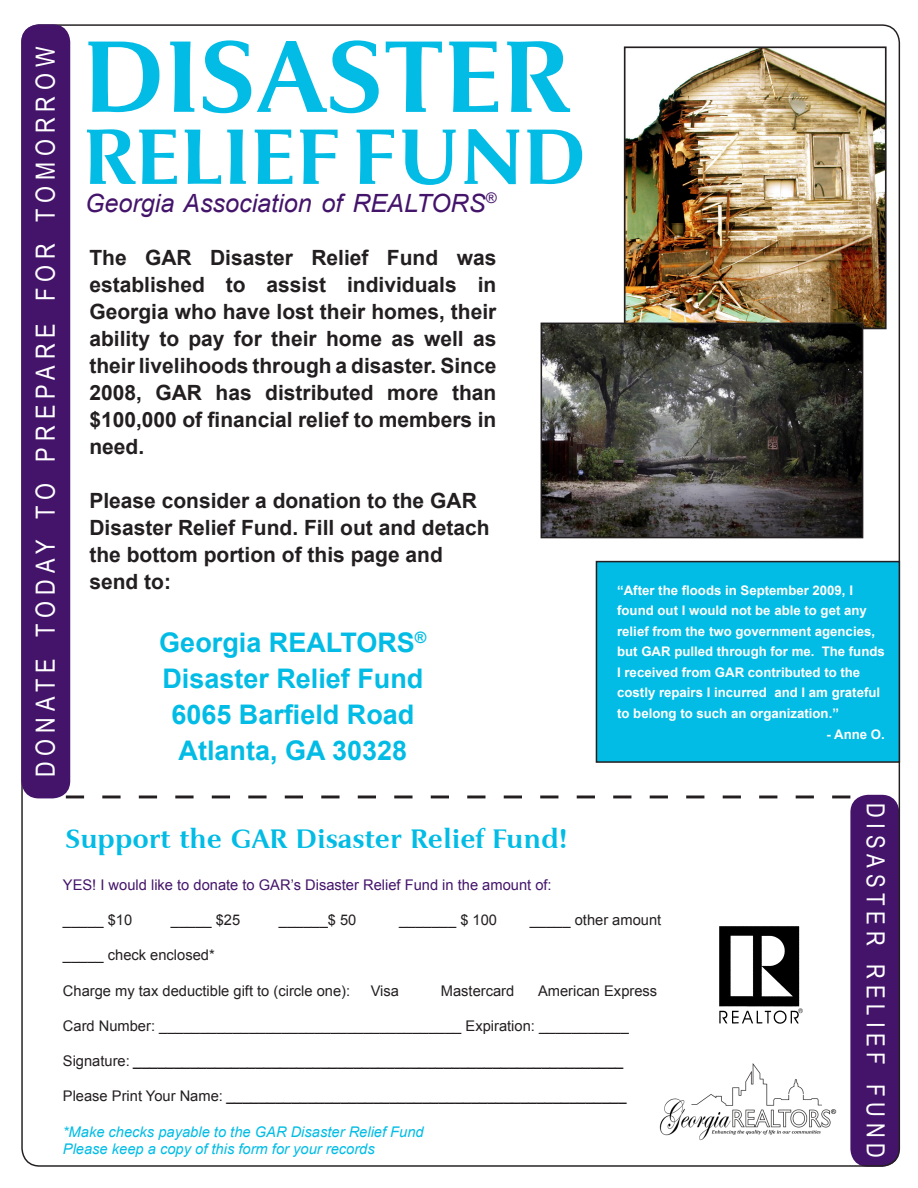
<style>
.page{position:relative;width:918px;height:1188px;background:#fff}
.page>*{position:absolute;margin:0;border:0;box-sizing:border-box;transform-origin:0 0}
.t1{font:103.35px "Jaguar JC Bold";color:#02bce5}
.t2{font:79.8px "Jaguar JC Bold";color:#02bce5}
.t3{font:700 27px "Arial";color:#02bce5}
.t4{font:27px "Jaguar JC Bold";color:#02bce5}
.t5{font:26.4px "Arial Narrow";letter-spacing:.23em;color:#fff}
.t6{font:italic 25.2px "Arial";color:#44146b}
.t7{font:24.9px "Arial Narrow";letter-spacing:.23em;color:#fff}
.t8{font:700 21px/27px "Arial";color:#231f20;text-align:justify}
.t9{font:14.7px "Arial";color:#231f20}
.t10{font:italic 14.7px "Arial";color:#231f20}
.t11{font:italic 14.7px "Arial";color:#02bce5}
.t12{font:14.7px "Arial";color:#44146b}
.t13{font:700 13.2px/20.5px "Arial";color:#fff}
.s1{font-style:normal}
</style>
<div class="page">
<div style="left:850px;top:795px;width:49px;height:372px;background:#44146b;border-radius:18px"></div>
<div style="left:21px;top:24px;width:49px;height:774px;background:#44146b;border-radius:18px"></div>
<svg style="left:66px;top:796px;width:784px;height:2px"></svg>
<img style="left:719px;top:927px;width:83px;height:97px">
<img style="left:627px;top:49px;width:257px;height:277px">
<div style="left:624px;top:46px;width:263px;height:283px;border:2px solid #231f20"></div>
<div style="left:596px;top:562px;width:303px;height:200px;background:#02bce5"></div>
<div style="left:596px;top:561px;width:304px;height:202px;border:2px solid #231f20"></div>
<img style="left:659px;top:1063px;width:178px;height:78px">
<img style="left:544px;top:326px;width:316px;height:209px">
<div style="left:541px;top:323px;width:322px;height:215px;border:2px solid #231f20"></div>
<p class="t5" style="left:26px;top:777px;width:733px;rotate:-90deg">DONATE TODAY TO PREPARE FOR TOMORROW</p>
<p class="t1" style="left:83px;top:18px;width:487px">DISASTER</p>
<p class="t2" style="left:83px;top:111px;width:504px">RELIEF FUND</p>
<p class="t6" style="left:85px;top:187px;width:413px">Georgia Association of REALTORS<sup>®</sup></p>
<p class="t8" style="left:89px;top:244px;width:408px">The GAR Disaster Relief Fund was established to assist individuals in Georgia who have lost their homes, their ability to pay for their home as well as their livelihoods through a disaster. Since 2008, GAR has distributed more than $100,000 of financial relief to members in need.</p>
<p class="t8" style="left:89px;top:487px;width:402px;text-align:left">Please consider a donation to the GAR<br>Disaster Relief Fund. Fill out and detach the bottom portion of this page and send to:</p>
<p class="t3" style="left:159px;top:624px;width:269px">Georgia REALTORS<sup>®</sup></p>
<p class="t3" style="left:162px;top:660px;width:263px">Disaster Relief Fund</p>
<p class="t3" style="left:171px;top:696px;width:245px">6065 Barfield Road</p>
<p class="t3" style="left:179px;top:732px;width:230px">Atlanta, GA 30328</p>
<p class="t13" style="left:617px;top:580px;width:269px">“After the floods in September 2009, I found out I would not be able to get any relief from the two government agencies, but GAR pulled through for me. The funds I received from GAR contributed to the costly repairs I incurred and I am grateful to belong to such an organization.”</p>
<p class="t13" style="left:827px;top:724px;width:60px">- Anne O.</p>
<p class="t4" style="left:66px;top:823px;width:503px">Support the GAR Disaster Relief Fund!</p>
<p class="t12" style="left:63px;top:875px;width:490px">YES! I would like to donate to GAR’s Disaster Relief Fund in the amount of:</p>
<p class="t9" style="left:63px;top:910px;width:71px">_____ $10</p>
<p class="t9" style="left:171px;top:910px;width:71px">_____ $25</p>
<p class="t9" style="left:279px;top:910px;width:79px">______$ 50</p>
<p class="t9" style="left:399px;top:910px;width:100px">_______ $ 100</p>
<p class="t9" style="left:530px;top:910px;width:133px">_____ other amount</p>
<p class="t9" style="left:63px;top:945px;width:153px">_____ check enclosed*</p>
<p class="t9" style="left:63px;top:981px;width:289px">Charge my tax deductible gift to (circle one):</p>
<p class="t9" style="left:371px;top:981px;width:30px">Visa</p>
<p class="t9" style="left:441px;top:981px;width:75px">Mastercard</p>
<p class="t9" style="left:538px;top:981px;width:121px">American Express</p>
<p class="t9" style="left:63px;top:1016px;width:567px">Card Number: _____________________________________ Expiration: ___________</p>
<p class="t10" style="left:63px;top:1051px;width:563px"><span class="s1">Signature:</span> ____________________________________________________________</p>
<p class="t10" style="left:63px;top:1087px;width:566px"><span class="s1">Please Print Your Name:</span> _________________________________________________</p>
<p class="t11" style="left:63px;top:1122px;width:362px">*Make checks payable to the GAR Disaster Relief Fund</p>
<p class="t11" style="left:63px;top:1139px;width:313px">Please keep a copy of this form for your records</p>
<p class="t7" style="left:894px;top:803px;width:356px;rotate:90deg">DISASTER RELIEF FUND</p>
</div>
